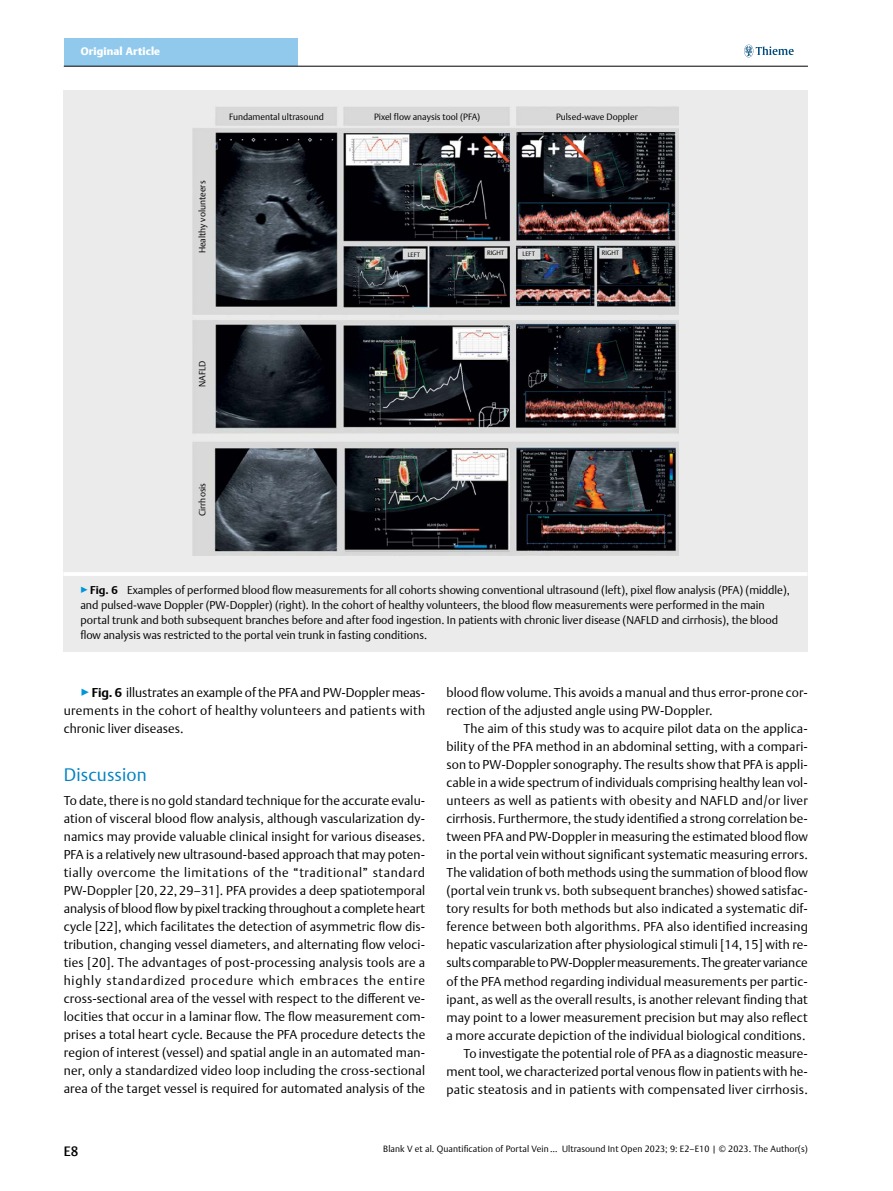
<style>
.page{position:relative;width:893px;height:1191px;background:#fff}
.page>*{position:absolute;margin:0;border:0;box-sizing:border-box;transform-origin:0 0}
.t1{font:300 18px "Thieme Argo 2011";letter-spacing:.01em;color:#0083c2}
.t2{font:500 13.5px "Thieme Argo 2011";color:#000}
.t3{font:300 12.75px/18px "Thieme Argo 2011";letter-spacing:.01em;color:#000;text-align:justify}
.t4{font:300 11.25px/15px "Thieme Argo 2011";color:#000}
.t5{font:900 10.8px "Thieme Argo 2011";letter-spacing:.01em;color:#fff}
.t6{font:300 9px "Thieme Argo 2011";color:#000}
.t7{font:300 6.3px "Thieme Argo 2011";letter-spacing:-.005em;color:#000}
.s1{color:#0095da}
.s2{font-weight:700}
</style>
<div class="page">
<div style="left:64px;top:38px;width:234px;height:28px;background:#91c9ed"></div>
<svg style="left:744px;top:45px;width:50px;height:12px"></svg>
<hr style="left:64px;top:66px;width:744px;height:1px;background:#000">
<div style="left:63px;top:90px;width:744px;height:482px;background:#ebebec"></div>
<img style="left:192px;top:107px;width:487px;height:448px">
<div style="left:63px;top:572px;width:744px;height:80px;background:#ebebec"></div>
<hr style="left:63px;top:572px;width:744px;height:4px;background:#fff">
<p class="t5" style="left:81px;top:44px;width:81px">Original Article</p>
<p class="t6" style="left:229px;top:111px;width:96px">Fundamental ultrasound</p>
<p class="t6" style="left:196px;top:253px;width:74px;rotate:-90deg">Healthy volunteers</p>
<p class="t6" style="left:196px;top:387px;width:28px;rotate:-90deg">NAFLD</p>
<p class="t6" style="left:196px;top:516px;width:35px;rotate:-90deg">Cirrhosis</p>
<p class="t6" style="left:374px;top:111px;width:107px">Pixel flow anaysis tool (PFA)</p>
<p class="t6" style="left:556px;top:111px;width:83px">Pulsed-wave Doppler</p>
<p class="t7" style="left:408px;top:250px;width:14px">LEFT</p>
<p class="t7" style="left:487px;top:249px;width:19px">RIGHT</p>
<p class="t7" style="left:523px;top:250px;width:14px">LEFT</p>
<p class="t7" style="left:602px;top:249px;width:19px">RIGHT</p>
<p class="t4" style="left:80px;top:582px;width:711px"><span class="s1">▶</span><span class="s2">Fig. 6</span> Examples of performed blood flow measurements for all cohorts showing conventional ultrasound (left), pixel flow analysis (PFA) (middle), and pulsed-wave Doppler (PW-Doppler) (right). In the cohort of healthy volunteers, the blood flow measurements were performed in the main portal trunk and both subsequent branches before and after food ingestion. In patients with chronic liver disease (NAFLD and cirrhosis), the blood flow analysis was restricted to the portal vein trunk in fasting conditions.</p>
<p class="t3" style="left:64px;top:683px;width:363px;text-indent:17px"><span class="s1">▶</span><span class="s2">Fig. 6</span> illustrates an example of the PFA and PW-Doppler meas&shy;urements in the cohort of healthy volunteers and patients with chronic liver diseases.</p>
<h1 class="t1" style="left:64px;top:763px;width:85px">Discussion</h1>
<p class="t3" style="left:64px;top:791px;width:363px">To date, there is no gold standard technique for the accurate evalu&shy;ation of visceral blood flow analysis, although vascularization dy&shy;namics may provide valuable clinical insight for various diseases.<br>PFA is a relatively new ultrasound-based approach that may poten&shy;tially overcome the limitations of the “traditional” standard PW-Doppler [20, 22, 29–31]. PFA provides a deep spatiotemporal analysis of blood flow by pixel tracking throughout a complete heart cycle [22], which facilitates the detection of asymmetric flow dis&shy;tribution, changing vessel diameters, and alternating flow veloci&shy;ties [20]. The advantages of post-processing analysis tools are a highly standardized procedure which embraces the entire cross-sectional area of the vessel with respect to the different ve&shy;locities that occur in a laminar flow. The flow measurement com&shy;prises a total heart cycle. Because the PFA procedure detects the region of interest (vessel) and spatial angle in an automated man&shy;ner, only a standardized video loop including the cross-sectional area of the target vessel is required for automated analysis of the</p>
<p class="t3" style="left:446px;top:683px;width:363px">blood flow volume. This avoids a manual and thus error-prone cor&shy;rection of the adjusted angle using PW-Doppler.</p>
<p class="t3" style="left:446px;top:719px;width:363px;text-align:right">The aim of this study was to acquire pilot data on the applica&shy;bility of the PFA method in an abdominal setting, with a compari&shy;son to PW-Doppler sonography. The results show that PFA is appli&shy;cable in a wide spectrum of individuals comprising healthy lean vol&shy;unteers as well as patients with obesity and NAFLD and/or liver cirrhosis. Furthermore, the study identified a strong correlation be&shy;tween PFA and PW-Doppler in measuring the estimated blood flow in the portal vein without significant systematic measuring errors.<br>The validation of both methods using the summation of blood flow (portal vein trunk vs. both subsequent branches) showed satisfac&shy;tory results for both methods but also indicated a systematic dif&shy;ference between both algorithms. PFA also identified increasing hepatic vascularization after physiological stimuli [14, 15] with re&shy;sults comparable to PW-Doppler measurements. The greater variance of the PFA method regarding individual measurements per partic&shy;ipant, as well as the overall results, is another relevant finding that may point to a lower measurement precision but may also reflect a more accurate depiction of the individual biological conditions.<br>To investigate the potential role of PFA as a diagnostic measure&shy;ment tool, we characterized portal venous flow in patients with he&shy;patic steatosis and in patients with compensated liver cirrhosis.</p>
<p class="t2" style="left:64px;top:1142px;width:16px">E8</p>
<p class="t6" style="left:383px;top:1143px;width:426px">Blank V et al. Quantification of Portal Vein … Ultrasound Int Open 2023; 9: E2–E10 | © 2023. The Author(s)</p>
</div>
